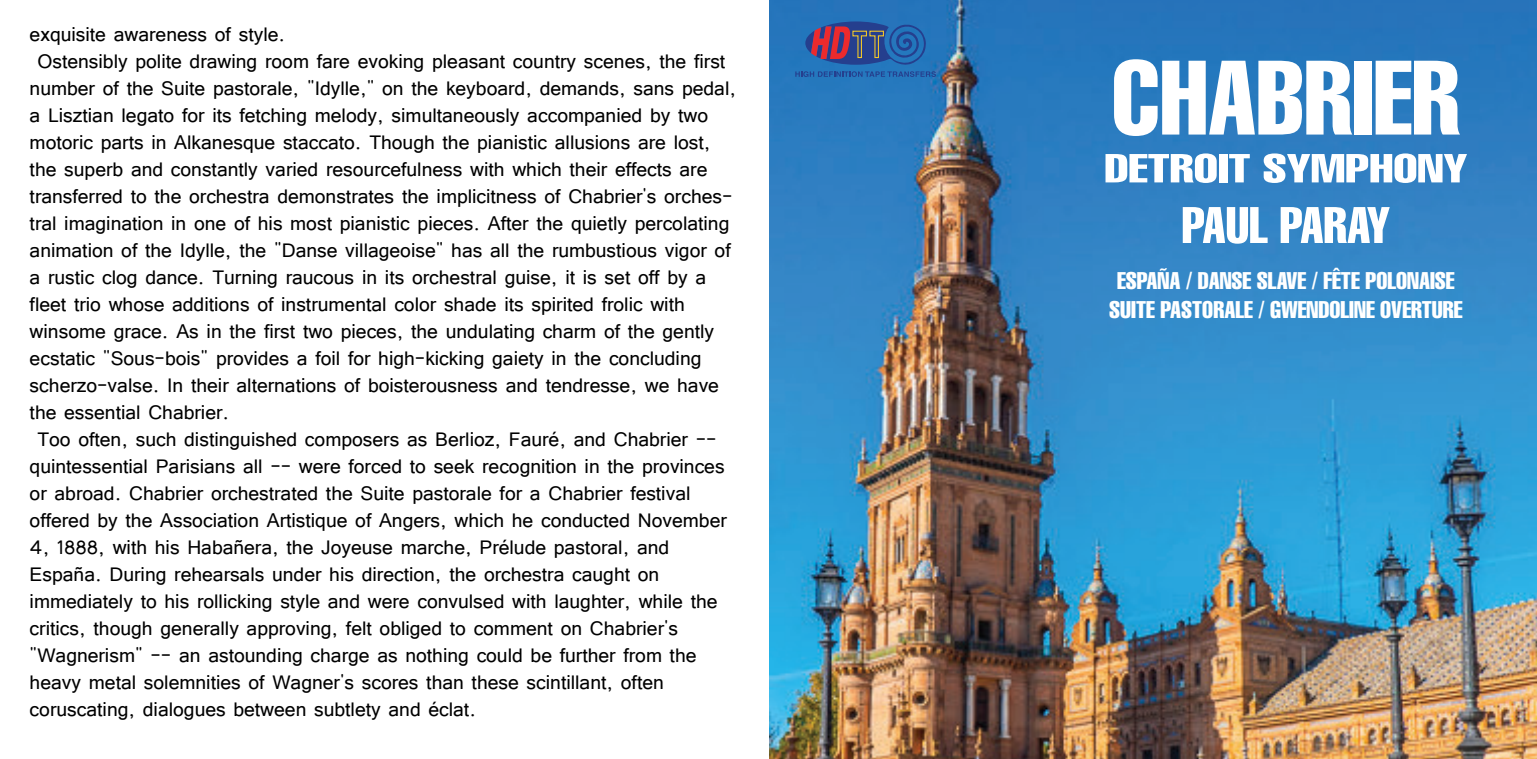
<style>
.page{position:relative;width:1537px;height:759px;background:#fff}
.page>*{position:absolute;margin:0;border:0;box-sizing:border-box;transform-origin:0 0}
.t1{font:extra-condensed 103.73px "Helvetica";color:#fff}
.t2{font:extra-condensed 50.4px "Helvetica";color:#fff}
.t3{font:extra-condensed 39.82px "Helvetica";color:#fff;scale:1.3 1}
.t4{font:24.75px "Tunga";color:#000}
.t5{font:extra-condensed 23.85px/28.6px "Helvetica";color:#fff;text-align:center}
</style>
<div class="page">
<img style="left:769px;top:0;width:768px;height:759px">
<p class="t4" style="left:30px;top:18px;width:257px">exquisite awareness of style.</p>
<p class="t4" style="left:37px;top:45px;width:689px">Ostensibly polite drawing room fare evoking pleasant country scenes, the first</p>
<p class="t4" style="left:30px;top:72px;width:708px">number of the Suite pastorale, "Idylle," on the keyboard, demands, sans pedal,</p>
<p class="t4" style="left:30px;top:99px;width:680px">a Lisztian legato for its fetching melody, simultaneously accompanied by two</p>
<p class="t4" style="left:30px;top:126px;width:682px">motoric parts in Alkanesque staccato. Though the pianistic allusions are lost,</p>
<p class="t4" style="left:30px;top:153px;width:679px">the superb and constantly varied resourcefulness with which their effects are</p>
<p class="t4" style="left:30px;top:180px;width:704px">transferred to the orchestra demonstrates the implicitness of Chabrier's orches-</p>
<p class="t4" style="left:30px;top:207px;width:701px">tral imagination in one of his most pianistic pieces. After the quietly percolating</p>
<p class="t4" style="left:30px;top:234px;width:703px">animation of the Idylle, the "Danse villageoise" has all the rumbustious vigor of</p>
<p class="t4" style="left:30px;top:261px;width:678px">a rustic clog dance. Turning raucous in its orchestral guise, it is set off by a</p>
<p class="t4" style="left:30px;top:288px;width:657px">fleet trio whose additions of instrumental color shade its spirited frolic with</p>
<p class="t4" style="left:30px;top:315px;width:686px">winsome grace. As in the first two pieces, the undulating charm of the gently</p>
<p class="t4" style="left:30px;top:342px;width:673px">ecstatic "Sous-bois" provides a foil for high-kicking gaiety in the concluding</p>
<p class="t4" style="left:30px;top:369px;width:691px">scherzo-valse. In their alternations of boisterousness and tendresse, we have</p>
<p class="t4" style="left:30px;top:396px;width:201px">the essential Chabrier.</p>
<p class="t4" style="left:37px;top:423px;width:681px">Too often, such distinguished composers as Berlioz, Fauré, and Chabrier --</p>
<p class="t4" style="left:30px;top:450px;width:697px">quintessential Parisians all -- were forced to seek recognition in the provinces</p>
<p class="t4" style="left:30px;top:477px;width:662px">or abroad. Chabrier orchestrated the Suite pastorale for a Chabrier festival</p>
<p class="t4" style="left:30px;top:504px;width:699px">offered by the Association Artistique of Angers, which he conducted November</p>
<p class="t4" style="left:30px;top:531px;width:641px">4, 1888, with his Habañera, the Joyeuse marche, Prélude pastoral, and</p>
<p class="t4" style="left:30px;top:558px;width:631px">España. During rehearsals under his direction, the orchestra caught on</p>
<p class="t4" style="left:30px;top:585px;width:689px">immediately to his rollicking style and were convulsed with laughter, while the</p>
<p class="t4" style="left:30px;top:612px;width:650px">critics, though generally approving, felt obliged to comment on Chabrier's</p>
<p class="t4" style="left:30px;top:639px;width:668px">"Wagnerism" -- an astounding charge as nothing could be further from the</p>
<p class="t4" style="left:30px;top:666px;width:636px">heavy metal solemnities of Wagner's scores than these scintillant, often</p>
<p class="t4" style="left:30px;top:693px;width:448px">coruscating, dialogues between subtlety and éclat.</p>
<h1 class="t1" style="left:1112px;top:32px;width:350px">CHABRIER</h1>
<h3 class="t3" style="left:1104px;top:143px;width:281px">DETROIT SYMPHONY</h3>
<h2 class="t2" style="left:1182px;top:193px;width:210px">PAUL PARAY</h2>
<p class="t5" style="left:1109px;top:266px;width:355px">ESPAÑA / DANSE SLAVE / FÊTE POLONAISE<br>SUITE PASTORALE / GWENDOLINE OVERTURE</p>
</div>
